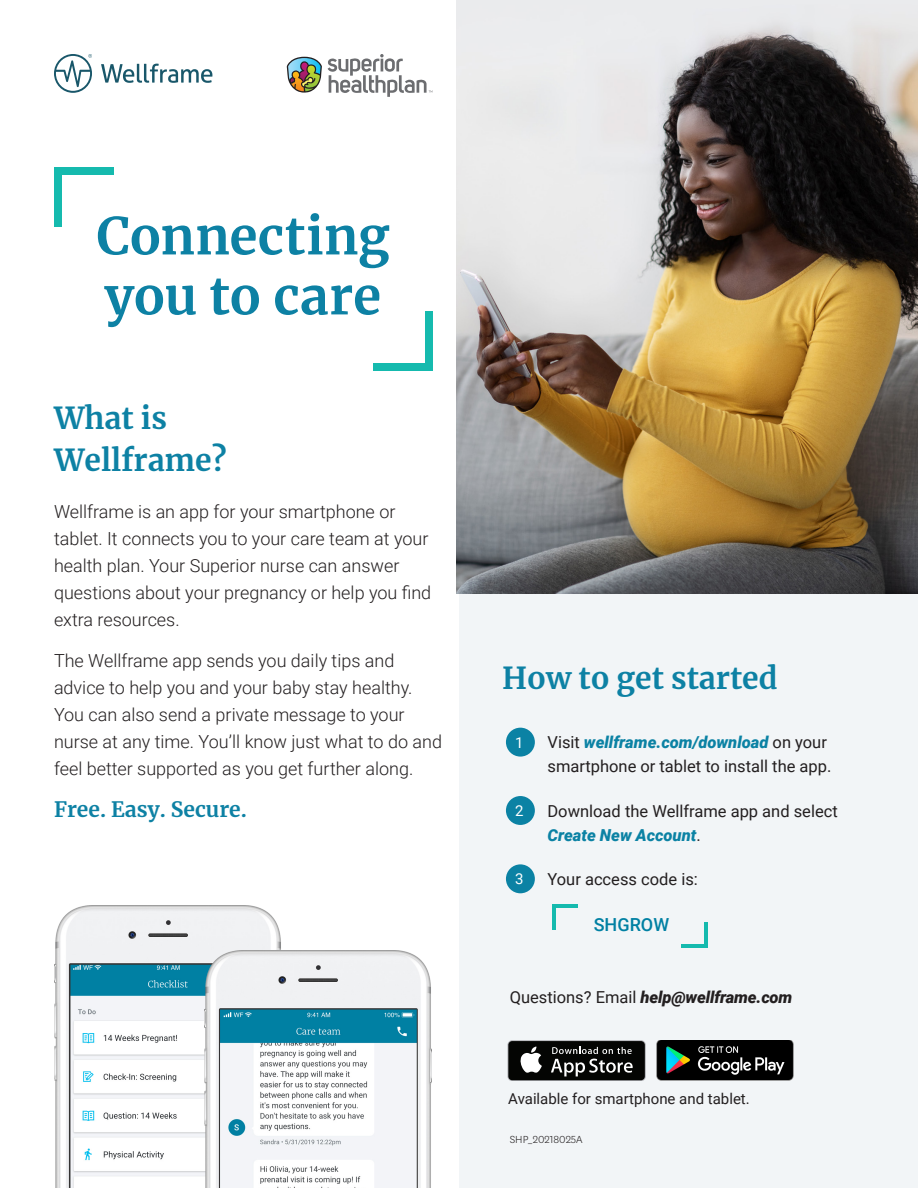
<style>
.page{position:relative;width:918px;height:1188px;background:#fff}
.page>*{position:absolute;margin:0;border:0;box-sizing:border-box;transform-origin:0 0}
.t1{font:700 51px/60px "Merriweather";letter-spacing:-.005em;color:#0d81a4}
.t2{font:700 30px/42px "Merriweather";color:#0d81a4}
.t3{font:700 21px "Merriweather";color:#0d81a4}
.t4{font:300 18px/27px "Roboto";color:#231f20}
.t5{font:500 18px "Roboto";color:#0080a3}
.t6{font:16.5px/24px "Roboto";color:#231f20}
.t7{font:italic 900 16.5px "Roboto";letter-spacing:-.01em;color:#231f20}
.t8{font:15px "Roboto";color:#231f20}
.t9{font:15px "Roboto";color:#fff}
.t10{font:300 12px "Centene Sans";color:#231f20}
.s1{font-weight:900;font-style:italic;color:#0b82a4}
.s2{font-weight:400;font-style:normal}
</style>
<div class="page">
<div style="left:459px;top:1px;width:459px;height:1187px;background:#f2f5f7"></div>
<svg style="left:54px;top:54px;width:38px;height:39px"></svg>
<svg style="left:101px;top:64px;width:111px;height:19px"></svg>
<svg style="left:328px;top:54px;width:104px;height:43px"></svg>
<svg style="left:287px;top:57px;width:35px;height:36px"></svg>
<img style="left:457px;top:0;width:461px;height:594px">
<img style="left:54px;top:905px;width:227px;height:283px">
<img style="left:205px;top:950px;width:227px;height:238px">
<div style="left:54px;top:168px;width:59px;height:7px;background:#15baae"></div>
<div style="left:54px;top:168px;width:7px;height:59px;background:#15baae"></div>
<div style="left:373px;top:364px;width:59px;height:7px;background:#15baae"></div>
<div style="left:425px;top:312px;width:7px;height:59px;background:#15baae"></div>
<hr style="left:553px;top:904px;width:25px;height:3px;background:#15baae">
<hr style="left:553px;top:904px;width:3px;height:25px;background:#15baae">
<hr style="left:682px;top:945px;width:25px;height:3px;background:#15baae">
<hr style="left:704px;top:922px;width:3px;height:26px;background:#15baae">
<div style="left:506px;top:728px;width:29px;height:29px;background:#0b82a4;border-radius:50%"></div>
<div style="left:506px;top:796px;width:29px;height:29px;background:#0b82a4;border-radius:50%"></div>
<div style="left:506px;top:864px;width:29px;height:29px;background:#0b82a4;border-radius:50%"></div>
<svg style="left:507px;top:1040px;width:139px;height:41px"></svg>
<div style="left:508px;top:1041px;width:137px;height:39px;background:#040503;border-radius:4px"></div>
<svg style="left:520px;top:1047px;width:22px;height:26px"></svg>
<svg style="left:551px;top:1047px;width:82px;height:29px"></svg>
<img style="left:656px;top:1040px;width:138px;height:40px">
<h1 class="t1" style="left:96px;top:204px;width:295px">Connecting you to care</h1>
<h2 class="t2" style="left:54px;top:396px;width:174px">What is<br>Wellframe?</h2>
<p class="t4" style="left:54px;top:498px;width:379px">Wellframe is an app for your smartphone or tablet. It connects you to your care team at your health plan. Your Superior nurse can answer questions about your pregnancy or help you find extra resources.</p>
<p class="t4" style="left:54px;top:646px;width:390px">The Wellframe app sends you daily tips and advice to help you and your baby stay healthy.<br>You can also send a private message to your nurse at any time. You’ll know just what to do and feel better supported as you get further along.</p>
<h3 class="t3" style="left:54px;top:795px;width:195px">Free. Easy. Secure.</h3>
<h2 class="t2" style="left:502px;top:656px;width:277px">How to get started</h2>
<p class="t9" style="left:515px;top:732px;width:10px">1</p>
<p class="t6" style="left:548px;top:730px;width:285px">Visit <span class="s1">wellframe.com/download</span> on your smartphone or tablet to install the app.</p>
<p class="t9" style="left:515px;top:800px;width:10px">2</p>
<p class="t6" style="left:548px;top:799px;width:292px">Download the Wellframe app and select<br><span class="s1">Create New Account</span>.</p>
<p class="t9" style="left:515px;top:869px;width:10px">3</p>
<p class="t6" style="left:548px;top:866px;width:152px">Your access code is:</p>
<p class="t5" style="left:594px;top:912px;width:77px">SHGROW</p>
<p class="t7" style="left:510px;top:986px;width:284px"><span class="s2">Questions? Email</span> help@wellframe.com</p>
<p class="t8" style="left:508px;top:1088px;width:243px">Available for smartphone and tablet.</p>
<p class="t10" style="left:510px;top:1132px;width:74px">SHP_20218025A</p>
</div>
